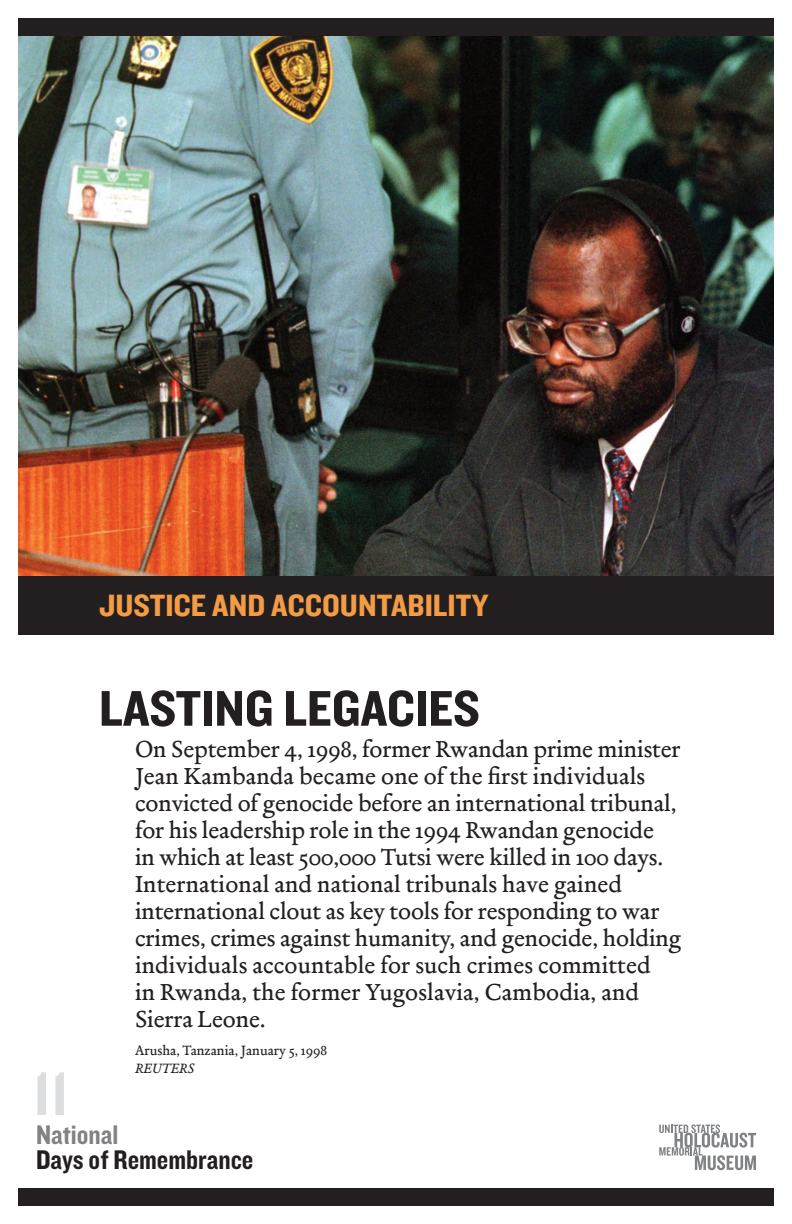
<style>
.page{position:relative;width:792px;height:1224px;background:#fff}
.page>*{position:absolute;margin:0;border:0;box-sizing:border-box;transform-origin:0 0}
.t1{font:64px "Knockout 50 Welterweight";color:#dcdddf}
.t2{font:52px "Knockout 50 Welterweight";color:#231f20;scale:1.07 1}
.t3{font:32px "Knockout 50 Welterweight";color:#f39c45;scale:1.07 1}
.t4{font:28px "Knockout 50 Welterweight";color:#231f20}
.t5{font:28px "Knockout 50 Welterweight";color:#808285}
.t6{font:24px/27px "Merlo Roman Osf";letter-spacing:-.005em;color:#231f20}
.t7{font:14px "Merlo Roman Osf";color:#231f20}
.t8{font:14px "Merlo Italic Osf";color:#231f20}
</style>
<div class="page">
<div style="left:18px;top:1188px;width:756px;height:18px;background:#231f20"></div>
<img style="left:18px;top:36px;width:756px;height:540px">
<div style="left:18px;top:18px;width:756px;height:18px;background:#231f20"></div>
<div style="left:18px;top:576px;width:756px;height:59px;background:#231f20"></div>
<svg style="left:659px;top:1124px;width:97px;height:46px"></svg>
<h3 class="t3" style="left:99px;top:584px;width:365px">justice AND ACCOUNTABILITY</h3>
<h2 class="t2" style="left:99px;top:674px;width:291px">LASTI NG LEGACIES</h2>
<p class="t6" style="left:135px;top:737px;width:548px">On September 4, 1998, former Rwandan prime minister Jean Kambanda became one of the first individuals convicted of genocide before an international tribunal, for his leadership role in the 1994 Rwandan genocide<br>in which at least 500,000 Tutsi were killed in 100 days.<br>International and national tribunals have gained international clout as key tools for responding to war crimes, crimes against humanity, and genocide, holding individuals accountable for such crimes committed<br>in Rwanda, the former Yugoslavia, Cambodia, and Sierra Leone.</p>
<p class="t7" style="left:135px;top:1043px;width:194px">Arusha, Tanzania, January 5, 1998</p>
<p class="t8" style="left:135px;top:1060px;width:61px">REUTERS</p>
<h1 class="t1" style="left:33px;top:1052px;width:37px">11</h1>
<p class="t5" style="left:36px;top:1116px;width:84px">National</p>
<p class="t4" style="left:36px;top:1141px;width:219px">Days of Remembrance</p>
</div>
